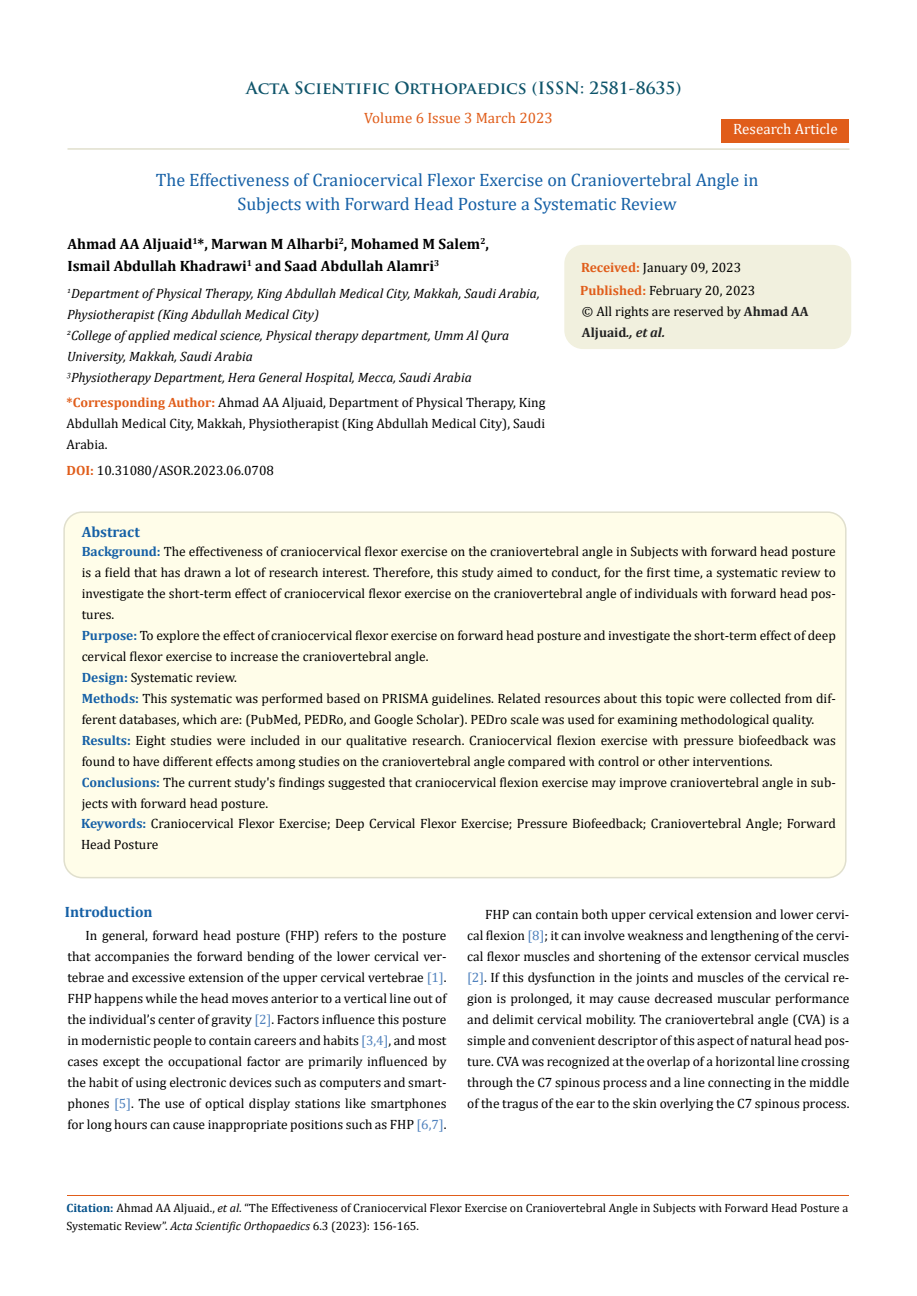
<style>
.page{position:relative;width:917px;height:1296px;background:#fff}
.page>*{position:absolute;margin:0;border:0;box-sizing:border-box;transform-origin:0 0}
.t1{font:18px/24px "Cambria";color:#1560a6;text-align:center}
.t2{font:700 16.5px "Trajan Pro";color:#0e546a}
.t3{font:700 15px/22.5px "Cambria";color:#000}
.t4{font:15px "Cambria";color:#e05d1a}
.t5{font:700 15px "Cambria";color:#1560a6}
.t6{font:15px "Cambria";color:#fff}
.t7{font:13.5px/21px "Cambria";color:#000}
.t8{font:italic 13.5px/21px "Cambria";color:#000}
.t9{font:12px/18px "Cambria";color:#000}
.s1{font-weight:700;color:#e05d1a}
.s2{font-weight:700;color:#222}
.s3{font-weight:700;font-style:italic;color:#222}
.s4{font-weight:700;color:#1560a6}
.s5{color:#4f81bd}
.s6{font-weight:700;color:#035089}
.s7{font-style:italic}
</style>
<div class="page">
<div style="left:721px;top:119px;width:128px;height:23px;background:#e05d1a"></div>
<div style="left:565px;top:246px;width:285px;height:102px;background:#f1f0de;border-radius:18px"></div>
<div style="left:564px;top:245px;width:287px;height:104px;border:2px solid #f1f0de;border-radius:18px"></div>
<div style="left:64px;top:512px;width:781px;height:366px;background:#fffde9;border-radius:18px"></div>
<div style="left:63px;top:511px;width:783px;height:367px;border:2px solid #e0dfcd;border-radius:18px"></div>
<hr style="left:67px;top:1195px;width:781px;height:1px;background:#e05d1a">
<hr style="left:67px;top:148px;width:782px;height:2px;background:#e0dfcd">
<p class="t2" style="left:246px;top:77px;width:436px">Acta Scientific Orthopaedics (ISSN: 2581-8635)</p>
<p class="t4" style="left:364px;top:109px;width:190px">Volume 6 Issue 3 March 2023</p>
<p class="t6" style="left:733px;top:120px;width:106px">Research Article</p>
<h1 class="t1" style="left:156px;top:168px;width:604px">The Effectiveness of Craniocervical Flexor Exercise on Craniovertebral Angle in<br>Subjects with Forward Head Posture a Systematic Review</h1>
<p class="t3" style="left:67px;top:232px;width:423px">Ahmad AA Aljuaid<sup>1</sup>*, Marwan M Alharbi<sup>2</sup>, Mohamed M Salem<sup>2</sup>,<br>Ismail Abdullah Khadrawi<sup>1</sup> and Saad Abdullah Alamri<sup>3</sup></p>
<p class="t8" style="left:67px;top:282px;width:474px"><sup>1</sup>Department of Physical Therapy, King Abdullah Medical City, Makkah, Saudi Arabia, Physiotherapist (King Abdullah Medical City)<br><sup>2</sup>College of applied medical science, Physical therapy department, Umm Al Qura University, Makkah, Saudi Arabia<br><sup>3</sup>Physiotherapy Department, Hera General Hospital, Mecca, Saudi Arabia</p>
<p class="t7" style="left:67px;top:392px;width:480px;text-align:justify"><span class="s1">*Corresponding Author:</span> Ahmad AA Aljuaid, Department of Physical Therapy, King Abdullah Medical City, Makkah, Physiotherapist (King Abdullah Medical City), Saudi Arabia.</p>
<p class="t7" style="left:580px;top:256px;width:177px;line-height:23px"><span class="s1">Received:</span> January 09, 2023<br><span class="s1">Published:</span> February 20, 2023</p>
<p class="t7" style="left:582px;top:301px;width:228px">© All rights are reserved by <span class="s2">Ahmad AA<br>Aljuaid</span><span class="s3">., et al.</span></p>
<p class="t7" style="left:67px;top:460px;width:209px"><span class="s1">DOI:</span> 10.31080/ASOR.2023.06.0708</p>
<p class="t5" style="left:82px;top:521px;width:60px">Abstract</p>
<p class="t7" style="left:82px;top:541px;width:755px"><span class="s4">Background:</span> The effectiveness of craniocervical flexor exercise on the craniovertebral angle in Subjects with forward head posture is a field that has drawn a lot of research interest. Therefore, this study aimed to conduct, for the first time, a systematic review to investigate the short-term effect of craniocervical flexor exercise on the craniovertebral angle of individuals with forward head pos&shy;tures.<br><span class="s4">Purpose:</span> To explore the effect of craniocervical flexor exercise on forward head posture and investigate the short-term effect of deep cervical flexor exercise to increase the craniovertebral angle.<br><span class="s4">Design:</span> Systematic review.<br><span class="s4">Methods:</span> This systematic was performed based on PRISMA guidelines. Related resources about this topic were collected from dif&shy;ferent databases, which are: (PubMed, PEDRo, and Google Scholar). PEDro scale was used for examining methodological quality.<br><span class="s4">Results:</span> Eight studies were included in our qualitative research. Craniocervical flexion exercise with pressure biofeedback was found to have different effects among studies on the craniovertebral angle compared with control or other interventions.<br><span class="s4">Conclusions:</span> The current study's findings suggested that craniocervical flexion exercise may improve craniovertebral angle in sub&shy;jects with forward head posture.</p>
<p class="t7" style="left:81px;top:813px;width:756px"><span class="s4">Keywords:</span> Craniocervical Flexor Exercise; Deep Cervical Flexor Exercise; Pressure Biofeedback; Craniovertebral Angle; Forward<br>Head Posture</p>
<p class="t5" style="left:65px;top:901px;width:89px">Introduction</p>
<p class="t7" style="left:67px;top:925px;width:380px;text-align:justify;text-indent:18px">In general, forward head posture (FHP) refers to the posture that accompanies the forward bending of the lower cervical ver&shy;tebrae and excessive extension of the upper cervical vertebrae <span class="s5">[1]</span>.<br>FHP happens while the head moves anterior to a vertical line out of the individual’s center of gravity <span class="s5">[2]</span>. Factors influence this posture in modernistic people to contain careers and habits <span class="s5">[3,4]</span>, and most cases except the occupational factor are primarily influenced by the habit of using electronic devices such as computers and smart&shy;phones <span class="s5">[5]</span>. The use of optical display stations like smartphones for long hours can cause inappropriate positions such as FHP <span class="s5">[6,7]</span>.</p>
<p class="t7" style="left:467px;top:903px;width:384px;text-align:justify;text-indent:18px">FHP can contain both upper cervical extension and lower cervi&shy;cal flexion <span class="s5">[8]</span>; it can involve weakness and lengthening of the cervi&shy;cal flexor muscles and shortening of the extensor cervical muscles <span class="s5">[2]</span>. If this dysfunction in the joints and muscles of the cervical re&shy;gion is prolonged, it may cause decreased muscular performance and delimit cervical mobility. The craniovertebral angle (CVA) is a simple and convenient descriptor of this aspect of natural head pos&shy;ture. CVA was recognized at the overlap of a horizontal line crossing through the C7 spinous process and a line connecting in the middle of the tragus of the ear to the skin overlying the C7 spinous process.</p>
<p class="t9" style="left:67px;top:1199px;width:783px"><span class="s6">Citation:</span> Ahmad AA Aljuaid., <span class="s7">et al</span>. “The Effectiveness of Craniocervical Flexor Exercise on Craniovertebral Angle in Subjects with Forward Head Posture a<br>Systematic Review”. <span class="s7">Acta Scientific Orthopaedics</span> 6.3 (2023): 156-165.</p>
</div>
